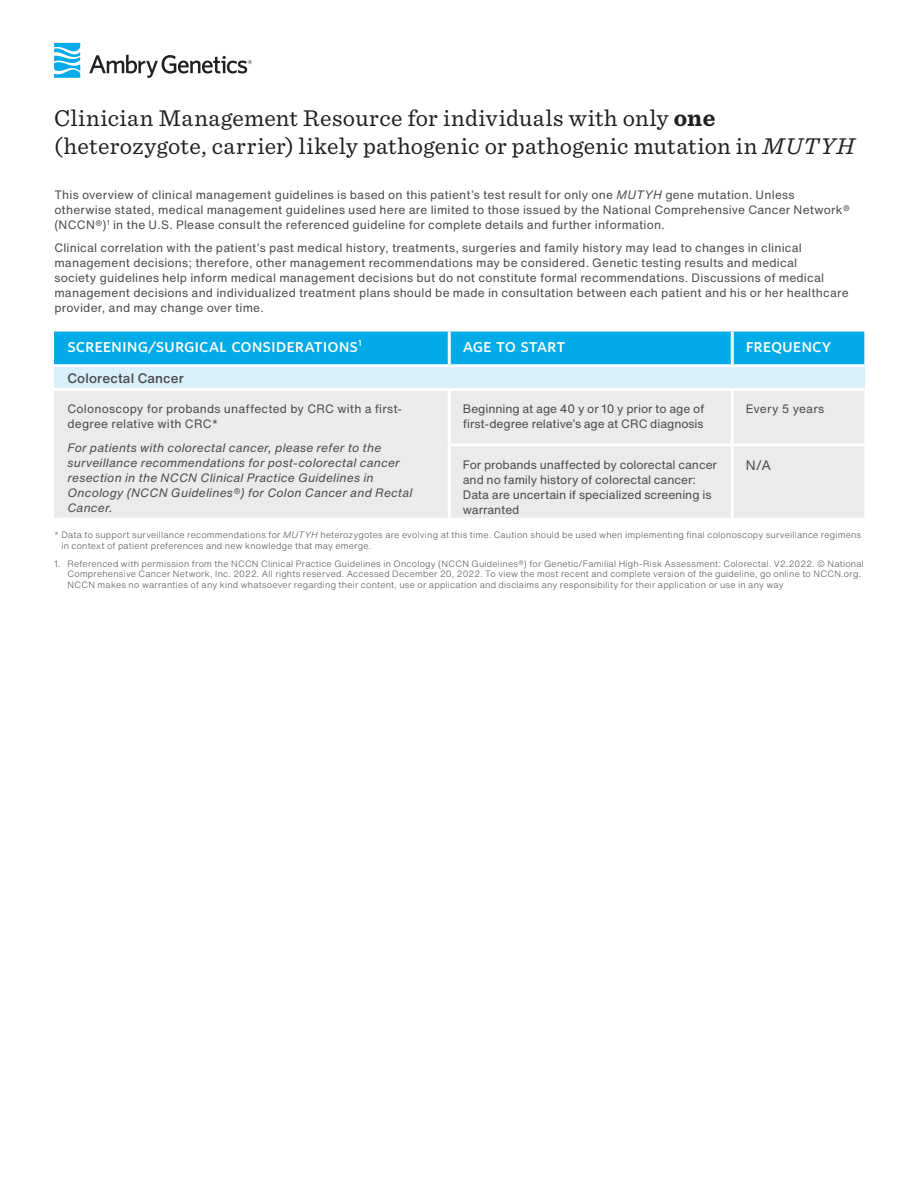
<style>
.page{position:relative;width:918px;height:1188px;background:#fff}
.page>*{position:absolute;margin:0;border:0;box-sizing:border-box;transform-origin:0 0}
.Titles{font:24px/28.8px "Sentinel";letter-spacing:.015em;color:#231f20}
.Black_all_caps_subhe{font:19.5px "Whitney Medium SC";letter-spacing:-.005em;color:#fff}
.Body_Copy{font:500 13.5px "Helvetica Now Text";letter-spacing:.01em;color:#4b4c4d}
.Body_Copy-2{font:13.5px "Helvetica Now Text";color:#4b4c4d}
.BODY{font:12px/15px "Helvetica Now Text";letter-spacing:.015em;color:#4b4c4d}
.Body_Copy-3{font:12px/15px "Helvetica Now Text";color:#4b4c4d}
.Body_Copy-4{font:italic 12px/15px "Helvetica Now Text";letter-spacing:.015em;color:#4b4c4d}
.Text-bullets{font:300 9px/10.8px "Helvetica Now Text";letter-spacing:.025em;color:#4d4c4f}
.s1{font-weight:700}
.s2{font-style:italic}
</style>
<div class="page">
<div style="left:54px;top:332px;width:810px;height:32px;background:#00abe7"></div>
<div style="left:54px;top:366px;width:810px;height:23px;background:#d9effa"></div>
<div style="left:54px;top:391px;width:810px;height:127px;background:#eaebec"></div>
<hr style="left:54px;top:364px;width:395px;height:3px;background:#fff">
<hr style="left:449px;top:364px;width:283px;height:3px;background:#fff">
<hr style="left:732px;top:364px;width:132px;height:3px;background:#fff">
<hr style="left:54px;top:388px;width:395px;height:3px;background:#fff">
<hr style="left:449px;top:388px;width:283px;height:3px;background:#fff">
<hr style="left:732px;top:388px;width:132px;height:3px;background:#fff">
<hr style="left:448px;top:391px;width:3px;height:52px;background:#fff">
<hr style="left:448px;top:446px;width:3px;height:72px;background:#fff">
<hr style="left:731px;top:391px;width:3px;height:52px;background:#fff">
<hr style="left:731px;top:446px;width:3px;height:72px;background:#fff">
<hr style="left:448px;top:443px;width:284px;height:3px;background:#fff">
<hr style="left:732px;top:443px;width:132px;height:3px;background:#fff">
<hr style="left:448px;top:332px;width:3px;height:32px;background:#fff">
<hr style="left:731px;top:332px;width:3px;height:32px;background:#fff">
<svg style="left:54px;top:43px;width:26px;height:35px"></svg>
<svg style="left:89px;top:55px;width:163px;height:23px"></svg>
<p class="Titles" style="left:54px;top:102px;width:802px">Clinician Management Resource for individuals with only <span class="s1">one </span>(heterozygote, carrier) likely pathogenic or pathogenic mutation in <span class="s2">MUTYH</span></p>
<p class="BODY" style="left:54px;top:187px;width:797px">This overview of clinical management guidelines is based on this patient’s test result for only one <span class="s2">MUTYH</span> gene mutation. Unless otherwise stated, medical management guidelines used here are limited to those issued by the National Comprehensive Cancer Network® (NCCN®)<sup>1</sup> in the U.S. Please consult the referenced guideline for complete details and further information.</p>
<p class="BODY" style="left:54px;top:240px;width:796px">Clinical correlation with the patient’s past medical history, treatments, surgeries and family history may lead to changes in clinical management decisions; therefore, other management recommendations may be considered. Genetic testing results and medical<br>society guidelines help inform medical management decisions but do not constitute formal recommendations. Discussions of medical management decisions and individualized treatment plans should be made in consultation between each patient and his or her healthcare provider, and may change over time.</p>
<p class="Black_all_caps_subhe" style="left:68px;top:334px;width:296px">screening/surgical considerations<sup>1</sup></p>
<p class="Black_all_caps_subhe" style="left:463px;top:334px;width:104px">age to start</p>
<p class="Black_all_caps_subhe" style="left:746px;top:334px;width:87px">frequency</p>
<p class="Body_Copy" style="left:67px;top:369px;width:118px">Colorectal Cancer</p>
<p class="Body_Copy-3" style="left:68px;top:401px;width:336px">Colonoscopy for probands unaffected by CRC with a first&shy;degree relative with CRC*</p>
<p class="Body_Copy-4" style="left:68px;top:440px;width:347px">For patients with colorectal cancer, please refer to the surveillance recommendations for post-colorectal cancer resection in the NCCN Clinical Practice Guidelines in Oncology (NCCN Guidelines®) for Colon Cancer and Rectal Cancer.</p>
<p class="Body_Copy-3" style="left:463px;top:401px;width:243px">Beginning at age 40 y or 10 y prior to age of first-degree relative’s age at CRC diagnosis</p>
<p class="Body_Copy-3" style="left:746px;top:401px;width:80px">Every 5 years</p>
<p class="Body_Copy-3" style="left:463px;top:457px;width:256px">For probands unaffected by colorectal cancer and no family history of colorectal cancer:<br>Data are uncertain if specialized screening is warranted</p>
<p class="Body_Copy-2" style="left:746px;top:455px;width:27px">N/A</p>
<p class="Text-bullets" style="left:61px;top:530px;width:801px;text-indent:-7px">* Data to support surveillance recommendations for <span class="s2">MUTYH</span> heterozygotes are evolving at this time. Caution should be used when implementing final colonoscopy surveillance regimens in context of patient preferences and new knowledge that may emerge.</p>
<p class="Text-bullets" style="left:68px;top:558px;width:798px;text-indent:-14px">1. Referenced with permission from the NCCN Clinical Practice Guidelines in Oncology (NCCN Guidelines®️) for Genetic/Familial High-Risk Assessment: Colorectal. V2.2022. ©️ National<br>Comprehensive Cancer Network, Inc. 2022. All rights reserved. Accessed December 20, 2022. To view the most recent and complete version of the guideline, go online to NCCN.org.<br>NCCN makes no warranties of any kind whatsoever regarding their content, use or application and disclaims any responsibility for their application or use in any way</p>
</div>
